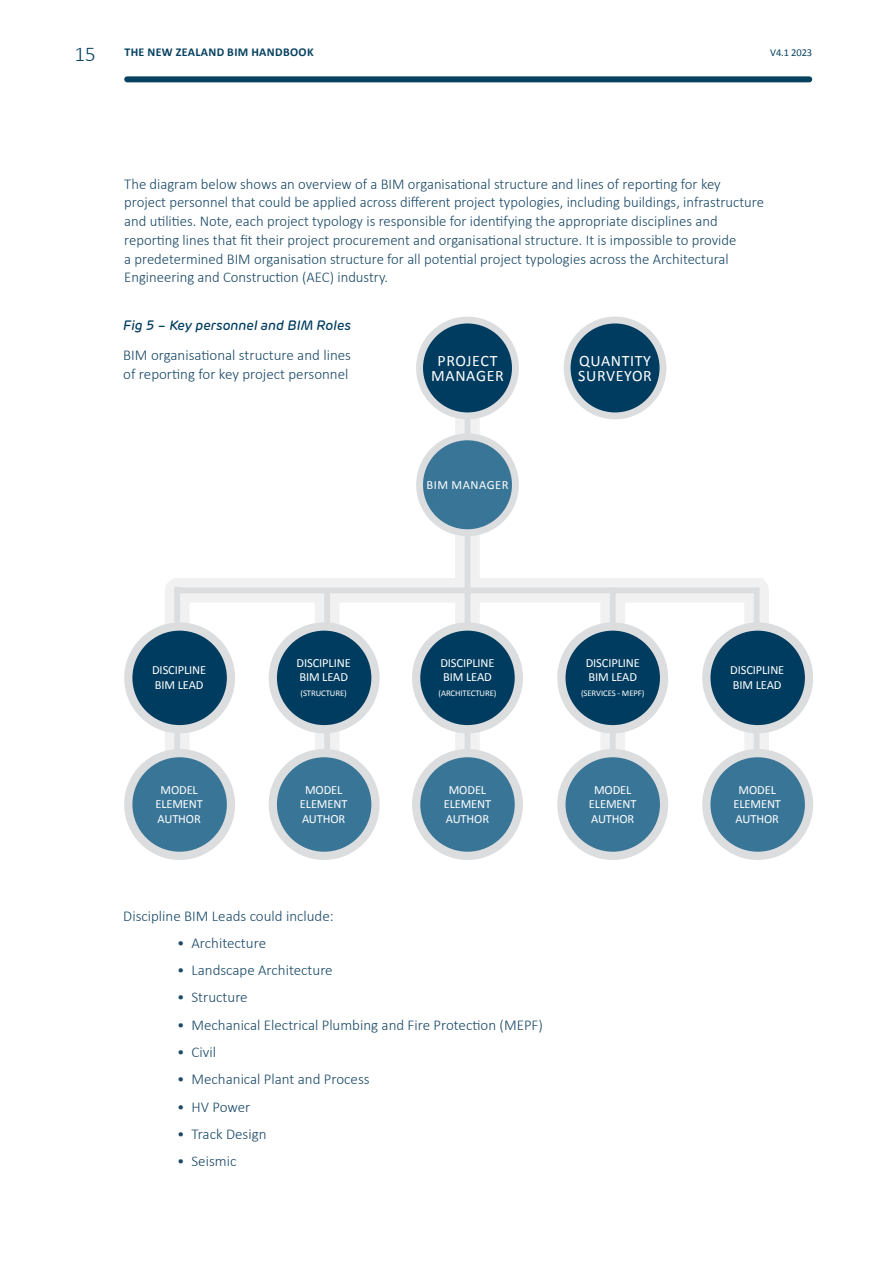
<style>
.page{position:relative;width:893px;height:1263px;background:#fff}
.page>*{position:absolute;margin:0;border:0;box-sizing:border-box;transform-origin:0 0}
.t1{font:300 21px "Calibri";color:#084261}
.t2{font:15.9px/15.9px "Calibri";letter-spacing:.04em;color:#fff;text-align:center}
.t3{font:300 15px/18.8px "Calibri";color:#1a4866}
.t4{font:italic 500 13.5px "New Rubrik";color:#003c60}
.t5{font:12.6px "Calibri";letter-spacing:.04em;color:#fff}
.t6{font:12.45px/14.5px "Calibri";letter-spacing:-.01em;color:#fff}
.t7{font:700 12px "Calibri";letter-spacing:.03em;color:#084261}
.t8{font:10.5px "Calibri";letter-spacing:-.01em;color:#084261}
.t9{font:8.7px "Calibri";letter-spacing:-.01em;color:#fff}
</style>
<div class="page">
<div style="left:165px;top:590px;width:24px;height:237px;background:#f1f1f2"></div>
<div style="left:455px;top:395px;width:25px;height:429px;background:#f1f1f2"></div>
<div style="left:315px;top:585px;width:24px;height:242px;background:#f1f1f2"></div>
<div style="left:600px;top:584px;width:25px;height:243px;background:#f1f1f2"></div>
<div style="left:744px;top:590px;width:25px;height:237px;background:#f1f1f2"></div>
<div style="left:174px;top:578px;width:590px;height:25px;background:#f1f1f2"></div>
<div style="left:465px;top:395px;width:5px;height:429px;background:#dcddde"></div>
<div style="left:324px;top:591px;width:6px;height:236px;background:#dcddde"></div>
<div style="left:610px;top:588px;width:6px;height:239px;background:#dcddde"></div>
<div style="left:754px;top:588px;width:5px;height:239px;background:#dcddde"></div>
<div style="left:174px;top:587px;width:6px;height:240px;background:#dcddde"></div>
<div style="left:416px;top:433px;width:103px;height:103px;background:#dcddde;border-radius:50%"></div>
<div style="left:416px;top:317px;width:103px;height:102px;background:#dcddde;border-radius:50%"></div>
<div style="left:423px;top:440px;width:89px;height:89px;background:#387597;border-radius:50%"></div>
<div style="left:423px;top:323px;width:89px;height:89px;background:#003c60;border-radius:50%"></div>
<div style="left:564px;top:317px;width:102px;height:102px;background:#dcddde;border-radius:50%"></div>
<div style="left:571px;top:323px;width:88px;height:89px;background:#003c60;border-radius:50%"></div>
<div style="left:124px;top:622px;width:111px;height:111px;background:#dcddde;border-radius:50%"></div>
<div style="left:132px;top:631px;width:95px;height:94px;background:#003c60;border-radius:50%"></div>
<div style="left:124px;top:749px;width:111px;height:111px;background:#dcddde;border-radius:50%"></div>
<div style="left:132px;top:757px;width:95px;height:95px;background:#387597;border-radius:50%"></div>
<div style="left:269px;top:622px;width:111px;height:111px;background:#dcddde;border-radius:50%"></div>
<div style="left:277px;top:631px;width:94px;height:94px;background:#003c60;border-radius:50%"></div>
<div style="left:269px;top:749px;width:111px;height:111px;background:#dcddde;border-radius:50%"></div>
<div style="left:277px;top:757px;width:94px;height:95px;background:#387597;border-radius:50%"></div>
<div style="left:412px;top:622px;width:111px;height:111px;background:#dcddde;border-radius:50%"></div>
<div style="left:420px;top:631px;width:95px;height:94px;background:#003c60;border-radius:50%"></div>
<div style="left:412px;top:749px;width:111px;height:111px;background:#dcddde;border-radius:50%"></div>
<div style="left:420px;top:757px;width:95px;height:95px;background:#387597;border-radius:50%"></div>
<div style="left:557px;top:622px;width:111px;height:111px;background:#dcddde;border-radius:50%"></div>
<div style="left:565px;top:631px;width:95px;height:94px;background:#003c60;border-radius:50%"></div>
<div style="left:557px;top:749px;width:111px;height:111px;background:#dcddde;border-radius:50%"></div>
<div style="left:565px;top:757px;width:95px;height:95px;background:#387597;border-radius:50%"></div>
<div style="left:702px;top:622px;width:111px;height:111px;background:#dcddde;border-radius:50%"></div>
<div style="left:710px;top:631px;width:95px;height:94px;background:#003c60;border-radius:50%"></div>
<div style="left:702px;top:749px;width:111px;height:111px;background:#dcddde;border-radius:50%"></div>
<div style="left:710px;top:757px;width:95px;height:95px;background:#387597;border-radius:50%"></div>
<div style="left:174px;top:587px;width:585px;height:6px;background:#dcddde"></div>
<div style="left:127px;top:76px;width:682px;height:6px;background:#084261"></div>
<h1 class="t1" style="left:74px;top:41px;width:23px">15</h1>
<p class="t7" style="left:124px;top:44px;width:191px">THE NEW ZEALAND BIM HANDBOOK</p>
<p class="t8" style="left:770px;top:45px;width:44px">V4.1 2023</p>
<p class="t3" style="left:124px;top:173px;width:641px">The diagram below shows an overview of a BIM organisational structure and lines of reporting for key project personnel that could be applied across different project typologies, including buildings, infrastructure and utilities. Note, each project typology is responsible for identifying the appropriate disciplines and reporting lines that fit their project procurement and organisational structure. It is impossible to provide<br>a predetermined BIM organisation structure for all potential project typologies across the Architectural Engineering and Construction (AEC) industry.</p>
<p class="t4" style="left:123px;top:317px;width:229px">Fig 5 – Key personnel and BIM Roles</p>
<p class="t3" style="left:123px;top:345px;width:229px">BIM organisational structure and lines of reporting for key project personnel</p>
<p class="t6" style="left:152px;top:662px;width:56px">DISCIPLINE<br>BIM LEAD</p>
<p class="t6" style="left:155px;top:782px;width:49px;text-align:center">MODEL<br>ELEMENT<br>AUTHOR</p>
<p class="t6" style="left:297px;top:655px;width:56px">DISCIPLINE<br>BIM LEAD</p>
<p class="t9" style="left:301px;top:687px;width:48px">(STRUCTURE)</p>
<p class="t6" style="left:300px;top:782px;width:49px;text-align:center">MODEL<br>ELEMENT<br>AUTHOR</p>
<p class="t2" style="left:431px;top:352px;width:74px">PROJECT<br>MANAGER</p>
<p class="t2" style="left:578px;top:352px;width:75px;text-align:left">QUANTITY<br>SURVEYOR</p>
<p class="t5" style="left:426px;top:476px;width:84px">BIM MANAGER</p>
<p class="t6" style="left:440px;top:655px;width:56px">DISCIPLINE<br>BIM LEAD</p>
<p class="t9" style="left:438px;top:687px;width:59px">(ARCHITECTURE)</p>
<p class="t6" style="left:444px;top:782px;width:49px;text-align:center">MODEL<br>ELEMENT<br>AUTHOR</p>
<p class="t6" style="left:586px;top:655px;width:56px">DISCIPLINE<br>BIM LEAD</p>
<p class="t9" style="left:581px;top:687px;width:65px">(SERVICES - MEPF)</p>
<p class="t6" style="left:589px;top:782px;width:49px;text-align:center">MODEL<br>ELEMENT<br>AUTHOR</p>
<p class="t3" style="left:123px;top:906px;width:212px">Discipline BIM Leads could include:</p>
<p class="t3" style="left:177px;top:933px;width:90px">• Architecture</p>
<p class="t3" style="left:177px;top:960px;width:157px">• Landscape Architecture</p>
<p class="t3" style="left:177px;top:987px;width:72px">• Structure</p>
<p class="t3" style="left:177px;top:1015px;width:367px">• Mechanical Electrical Plumbing and Fire Protection (MEPF)</p>
<p class="t3" style="left:177px;top:1042px;width:40px">• Civil</p>
<p class="t3" style="left:177px;top:1069px;width:194px">• Mechanical Plant and Process</p>
<p class="t3" style="left:177px;top:1096px;width:75px">• HV Power</p>
<p class="t3" style="left:177px;top:1124px;width:91px">• Track Design</p>
<p class="t3" style="left:177px;top:1151px;width:61px">• Seismic</p>
<p class="t6" style="left:730px;top:662px;width:56px">DISCIPLINE<br>BIM LEAD</p>
<p class="t6" style="left:733px;top:782px;width:49px;text-align:center">MODEL<br>ELEMENT<br>AUTHOR</p>
</div>
